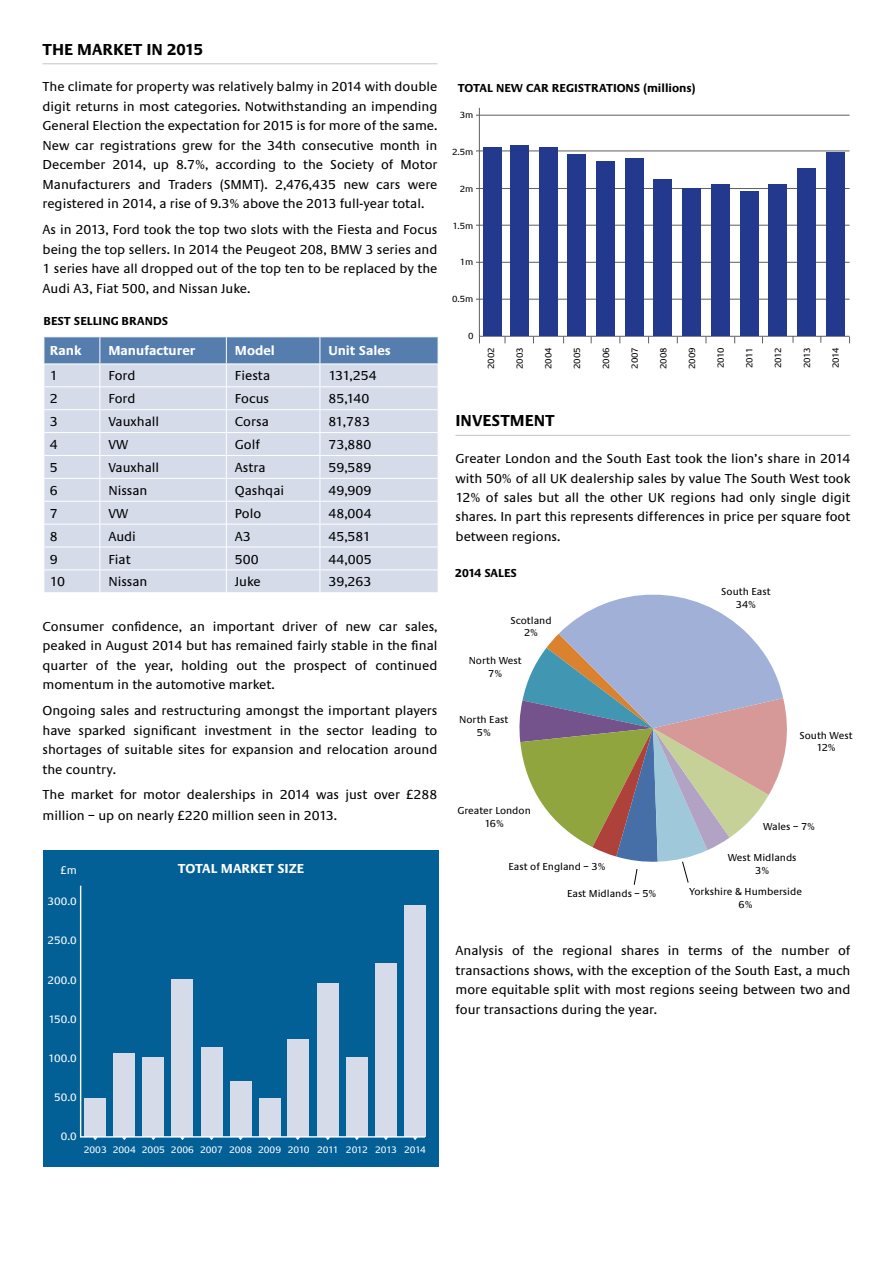
<style>
.page{position:relative;width:893px;height:1263px;background:#fff}
.page>*{position:absolute;margin:0;border:0;box-sizing:border-box;transform-origin:0 0}
.t1{font:700 16.5px "Praxis";color:#000}
.t2{font:13.5px/19.5px "Praxis";color:#000;text-align:justify}
.t3{font:700 13.5px "Praxis";color:#fff}
.t4{font:700 12px "Praxis";color:#000}
.t5{font:11.4px "Praxis";color:#fff}
.t6{font:11.25px "Praxis";color:#fff}
.t7{font:10.5px/12.6px "Praxis";color:#000;text-align:center}
.t8{font:9.75px "Praxis";color:#fff}
.t9{font:9.3px "Praxis";color:#000}
</style>
<div class="page">
<hr style="left:43px;top:63px;width:394px;height:1px;background:#c6c6c6">
<hr style="left:455px;top:435px;width:395px;height:1px;background:#c6c6c6">
<svg style="left:44px;top:337px;width:394px;height:255px;background:#cad3e4"></svg>
<div style="left:43px;top:850px;width:395px;height:317px;background:#026097"></div>
<svg style="left:79px;top:885px;width:347px;height:253px"></svg>
<hr style="left:476px;top:262px;width:373px;height:1px;background:#5f5e5e">
<hr style="left:476px;top:299px;width:373px;height:1px;background:#5f5e5e">
<hr style="left:476px;top:225px;width:373px;height:1px;background:#5f5e5e">
<hr style="left:476px;top:188px;width:373px;height:1px;background:#5f5e5e">
<hr style="left:476px;top:151px;width:373px;height:1px;background:#5f5e5e">
<hr style="left:476px;top:115px;width:373px;height:1px;background:#5f5e5e">
<svg style="left:479px;top:107px;width:371px;height:230px"></svg>
<div style="left:483px;top:148px;width:19px;height:188px;background:#22398e"></div>
<div style="left:510px;top:146px;width:18px;height:190px;background:#22398e"></div>
<div style="left:539px;top:148px;width:18px;height:188px;background:#22398e"></div>
<div style="left:568px;top:155px;width:18px;height:181px;background:#22398e"></div>
<div style="left:596px;top:162px;width:19px;height:174px;background:#22398e"></div>
<div style="left:625px;top:158px;width:18px;height:178px;background:#22398e"></div>
<div style="left:653px;top:180px;width:18px;height:156px;background:#22398e"></div>
<div style="left:682px;top:188px;width:19px;height:148px;background:#22398e"></div>
<div style="left:711px;top:185px;width:18px;height:151px;background:#22398e"></div>
<div style="left:740px;top:192px;width:18px;height:144px;background:#22398e"></div>
<div style="left:769px;top:185px;width:18px;height:151px;background:#22398e"></div>
<div style="left:798px;top:168px;width:18px;height:168px;background:#22398e"></div>
<div style="left:826px;top:152px;width:18px;height:184px;background:#22398e"></div>
<svg style="left:519px;top:594px;width:268px;height:291px"></svg>
<p class="t1" style="left:43px;top:40px;width:162px">THE MARKET IN 2015</p>
<p class="t2" style="left:43px;top:77px;width:396px">The climate for property was relatively balmy in 2014 with double digit returns in most categories. Notwithstanding an impending General Election the expectation for 2015 is for more of the same.<br>New car registrations grew for the 34th consecutive month in December 2014, up 8.7%, according to the Society of Motor Manufacturers and Traders (SMMT). 2,476,435 new cars were registered in 2014, a rise of 9.3% above the 2013 full-year total.</p>
<p class="t2" style="left:43px;top:220px;width:396px">As in 2013, Ford took the top two slots with the Fiesta and Focus being the top sellers. In 2014 the Peugeot 208, BMW 3 series and 1 series have all dropped out of the top ten to be replaced by the Audi A3, Fiat 500, and Nissan Juke.</p>
<p class="t4" style="left:44px;top:314px;width:126px">BEST SELLING BRANDS</p>
<p class="t3" style="left:50px;top:344px;width:33px">Rank</p>
<p class="t3" style="left:108px;top:344px;width:89px">Manufacturer</p>
<p class="t3" style="left:235px;top:344px;width:42px">Model</p>
<p class="t3" style="left:328px;top:344px;width:64px">Unit Sales</p>
<p class="t2" style="left:50px;top:366px;width:9px">1</p>
<p class="t2" style="left:108px;top:366px;width:29px">Ford</p>
<p class="t2" style="left:235px;top:366px;width:37px">Fiesta</p>
<p class="t2" style="left:328px;top:366px;width:50px">131,254</p>
<p class="t2" style="left:50px;top:389px;width:9px">2</p>
<p class="t2" style="left:108px;top:389px;width:29px">Ford</p>
<p class="t2" style="left:235px;top:389px;width:36px">Focus</p>
<p class="t2" style="left:328px;top:389px;width:43px">85,140</p>
<p class="t2" style="left:50px;top:412px;width:9px">3</p>
<p class="t2" style="left:108px;top:412px;width:52px">Vauxhall</p>
<p class="t2" style="left:235px;top:412px;width:35px">Corsa</p>
<p class="t2" style="left:328px;top:412px;width:43px">81,783</p>
<p class="t2" style="left:50px;top:435px;width:9px">4</p>
<p class="t2" style="left:108px;top:435px;width:21px">VW</p>
<p class="t2" style="left:235px;top:435px;width:27px">Golf</p>
<p class="t2" style="left:328px;top:435px;width:45px">73,880</p>
<p class="t2" style="left:50px;top:458px;width:9px">5</p>
<p class="t2" style="left:108px;top:458px;width:52px">Vauxhall</p>
<p class="t2" style="left:235px;top:458px;width:32px">Astra</p>
<p class="t2" style="left:328px;top:458px;width:45px">59,589</p>
<p class="t2" style="left:50px;top:481px;width:9px">6</p>
<p class="t2" style="left:108px;top:481px;width:41px">Nissan</p>
<p class="t2" style="left:235px;top:481px;width:51px">Qashqai</p>
<p class="t2" style="left:328px;top:481px;width:45px">49,909</p>
<p class="t2" style="left:50px;top:504px;width:9px">7</p>
<p class="t2" style="left:108px;top:504px;width:21px">VW</p>
<p class="t2" style="left:235px;top:504px;width:28px">Polo</p>
<p class="t2" style="left:328px;top:504px;width:45px">48,004</p>
<p class="t2" style="left:50px;top:527px;width:9px">8</p>
<p class="t2" style="left:108px;top:527px;width:29px">Audi</p>
<p class="t2" style="left:235px;top:527px;width:18px">A3</p>
<p class="t2" style="left:328px;top:527px;width:44px">45,581</p>
<p class="t2" style="left:50px;top:550px;width:9px">9</p>
<p class="t2" style="left:108px;top:550px;width:24px">Fiat</p>
<p class="t2" style="left:235px;top:550px;width:25px">500</p>
<p class="t2" style="left:328px;top:550px;width:45px">44,005</p>
<p class="t2" style="left:50px;top:572px;width:17px">10</p>
<p class="t2" style="left:108px;top:572px;width:41px">Nissan</p>
<p class="t2" style="left:235px;top:572px;width:27px">Juke</p>
<p class="t2" style="left:328px;top:572px;width:45px">39,263</p>
<p class="t2" style="left:43px;top:617px;width:396px">Consumer confidence, an important driver of new car sales, peaked in August 2014 but has remained fairly stable in the final quarter of the year, holding out the prospect of continued momentum in the automotive market.</p>
<p class="t2" style="left:43px;top:701px;width:396px">Ongoing sales and restructuring amongst the important players have sparked significant investment in the sector leading to shortages of suitable sites for expansion and relocation around the country.</p>
<p class="t2" style="left:43px;top:785px;width:396px;line-height:21px">The market for motor dealerships in 2014 was just over £288 million – up on nearly £220 million seen in 2013.</p>
<p class="t5" style="left:60px;top:864px;width:18px">£m</p>
<p class="t3" style="left:178px;top:861px;width:128px">TOTAL MARKET SIZE</p>
<p class="t6" style="left:48px;top:895px;width:31px">300.0</p>
<p class="t6" style="left:48px;top:935px;width:31px">250.0</p>
<p class="t6" style="left:48px;top:974px;width:31px">200.0</p>
<p class="t6" style="left:48px;top:1013px;width:30px">150.0</p>
<p class="t6" style="left:48px;top:1052px;width:30px">100.0</p>
<p class="t6" style="left:54px;top:1091px;width:24px">50.0</p>
<p class="t6" style="left:61px;top:1131px;width:17px">0.0</p>
<p class="t8" style="left:84px;top:1145px;width:25px">2003</p>
<p class="t8" style="left:113px;top:1145px;width:315px">2004 2005 2006 2007 2008 2009 2010 2011 2012 2013 2014</p>
<p class="t4" style="left:458px;top:82px;width:239px">TOTAL NEW CAR REGISTRATIONS (millions)</p>
<p class="t9" style="left:460px;top:110px;width:15px">3m</p>
<p class="t9" style="left:452px;top:147px;width:23px">2.5m</p>
<p class="t9" style="left:460px;top:184px;width:15px">2m</p>
<p class="t9" style="left:453px;top:220px;width:22px">1.5m</p>
<p class="t9" style="left:460px;top:257px;width:15px">1m</p>
<p class="t9" style="left:452px;top:294px;width:23px">0.5m</p>
<p class="t9" style="left:468px;top:331px;width:7px">0</p>
<p class="t9" style="left:486px;top:369px;width:23px;rotate:-90deg">2002</p>
<p class="t9" style="left:515px;top:369px;width:23px;rotate:-90deg">2003</p>
<p class="t9" style="left:543px;top:369px;width:23px;rotate:-90deg">2004</p>
<p class="t9" style="left:572px;top:369px;width:23px;rotate:-90deg">2005</p>
<p class="t9" style="left:601px;top:369px;width:23px;rotate:-90deg">2006</p>
<p class="t9" style="left:630px;top:369px;width:23px;rotate:-90deg">2007</p>
<p class="t9" style="left:658px;top:369px;width:23px;rotate:-90deg">2008</p>
<p class="t9" style="left:687px;top:369px;width:23px;rotate:-90deg">2009</p>
<p class="t9" style="left:716px;top:368px;width:22px;rotate:-90deg">2010</p>
<p class="t9" style="left:744px;top:368px;width:22px;rotate:-90deg">2011</p>
<p class="t9" style="left:773px;top:368px;width:22px;rotate:-90deg">2012</p>
<p class="t9" style="left:802px;top:368px;width:22px;rotate:-90deg">2013</p>
<p class="t9" style="left:831px;top:368px;width:22px;rotate:-90deg">2014</p>
<p class="t1" style="left:455px;top:412px;width:101px">INVESTMENT</p>
<p class="t2" style="left:455px;top:449px;width:396px">Greater London and the South East took the lion’s share in 2014 with 50% of all UK dealership sales by value The South West took 12% of sales but all the other UK regions had only single digit shares. In part this represents differences in price per square foot between regions.</p>
<p class="t4" style="left:455px;top:566px;width:63px">2014 SALES</p>
<p class="t7" style="left:510px;top:614px;width:43px">Scotland<br>2%</p>
<p class="t7" style="left:469px;top:655px;width:55px">North West<br>7%</p>
<p class="t7" style="left:459px;top:713px;width:51px">North East<br>5%</p>
<p class="t7" style="left:457px;top:804px;width:75px">Greater London<br>16%</p>
<p class="t7" style="left:508px;top:860px;width:99px">East of England – 3%</p>
<p class="t7" style="left:567px;top:888px;width:91px">East Midlands – 5%</p>
<p class="t7" style="left:721px;top:586px;width:51px">South East<br>34%</p>
<p class="t7" style="left:799px;top:729px;width:55px">South West<br>12%</p>
<p class="t7" style="left:763px;top:820px;width:54px">Wales – 7%</p>
<p class="t7" style="left:728px;top:852px;width:70px">West Midlands<br>3%</p>
<p class="t7" style="left:689px;top:885px;width:114px">Yorkshire &amp; Humberside<br>6%</p>
<p class="t2" style="left:455px;top:941px;width:396px">Analysis of the regional shares in terms of the number of transactions shows, with the exception of the South East, a much more equitable split with most regions seeing between two and four transactions during the year.</p>
</div>
